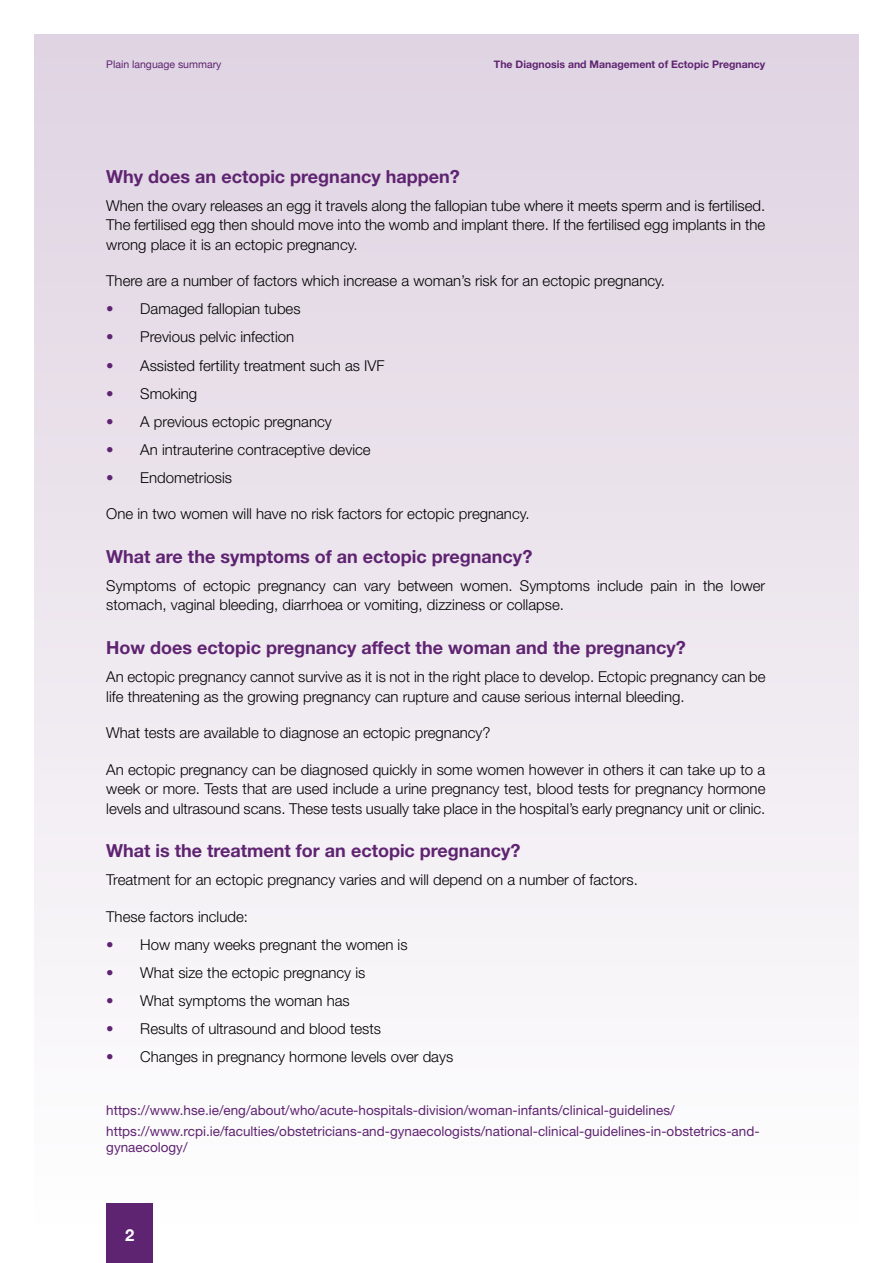
<style>
.page{position:relative;width:893px;height:1263px;background:#fff}
.page>*{position:absolute;margin:0;border:0;box-sizing:border-box;transform-origin:0 0}
.t1{font:700 18px "Helvetica Neue LT Std";color:#5f2471}
.t2{font:700 16.5px "Helvetica Neue";color:#fff}
.Body_0-0__4{font:300 15px/19.5px "Helvetica Neue LT Std";color:#000;text-align:justify}
.Body_0-0__2{font:300 15px "Helvetica Neue LT Std";color:#000}
.t3{font:13.5px/20.7px "Helvetica Neue LT Std";color:#5f2471}
.t4{font:700 10.5px "Helvetica Neue";color:#5f2471}
.t5{font:10.5px "Helvetica Neue";color:#5f2471}
.s1{font-weight:700;color:#5f2471}
</style>
<div class="page">
<div style="left:34px;top:34px;width:825px;height:1195px;background:linear-gradient(to bottom,#dfd3e1,#fefefe)"></div>
<div style="left:106px;top:1203px;width:47px;height:60px;background:#5f2471"></div>
<p class="t5" style="left:106px;top:57px;width:117px">Plain language summary</p>
<p class="t4" style="left:494px;top:56px;width:273px">The Diagnosis and Management of Ectopic Pregnancy</p>
<h2 class="t1" style="left:106px;top:165px;width:355px">Why does an ectopic pregnancy happen?</h2>
<p class="Body_0-0__4" style="left:106px;top:196px;width:661px">When the ovary releases an egg it travels along the fallopian tube where it meets sperm and is fertilised.<br>The fertilised egg then should move into the womb and implant there. If the fertilised egg implants in the wrong place it is an ectopic pregnancy.</p>
<p class="Body_0-0__2" style="left:106px;top:272px;width:560px">There are a number of factors which increase a woman’s risk for an ectopic pregnancy.</p>
<p class="Body_0-0__4" style="left:106px;top:299px;width:196px"><span class="s1">•</span> Damaged fallopian tubes</p>
<p class="Body_0-0__4" style="left:106px;top:327px;width:189px"><span class="s1">•</span> Previous pelvic infection</p>
<p class="Body_0-0__4" style="left:106px;top:355px;width:280px"><span class="s1">•</span> Assisted fertility treatment such as IVF</p>
<p class="Body_0-0__4" style="left:106px;top:383px;width:92px"><span class="s1">•</span> Smoking</p>
<p class="Body_0-0__4" style="left:106px;top:411px;width:227px"><span class="s1">•</span> A previous ectopic pregnancy</p>
<p class="Body_0-0__4" style="left:106px;top:439px;width:266px"><span class="s1">•</span> An intrauterine contraceptive device</p>
<p class="Body_0-0__4" style="left:106px;top:467px;width:127px"><span class="s1">•</span> Endometriosis</p>
<p class="Body_0-0__4" style="left:106px;top:504px;width:425px">One in two women will have no risk factors for ectopic pregnancy.</p>
<h2 class="t1" style="left:106px;top:545px;width:428px">What are the symptoms of an ectopic pregnancy?</h2>
<p class="Body_0-0__4" style="left:106px;top:575px;width:660px">Symptoms of ectopic pregnancy can vary between women. Symptoms include pain in the lower stomach, vaginal bleeding, diarrhoea or vomiting, dizziness or collapse.</p>
<h2 class="t1" style="left:106px;top:636px;width:581px">How does ectopic pregnancy affect the woman and the pregnancy?</h2>
<p class="Body_0-0__4" style="left:106px;top:667px;width:661px">An ectopic pregnancy cannot survive as it is not in the right place to develop. Ectopic pregnancy can be life threatening as the growing pregnancy can rupture and cause serious internal bleeding.</p>
<p class="Body_0-0__4" style="left:106px;top:723px;width:386px">What tests are available to diagnose an ectopic pregnancy?</p>
<p class="Body_0-0__4" style="left:106px;top:759px;width:661px">An ectopic pregnancy can be diagnosed quickly in some women however in others it can take up to a week or more. Tests that are used include a urine pregnancy test, blood tests for pregnancy hormone levels and ultrasound scans. These tests usually take place in the hospital’s early pregnancy unit or clinic.</p>
<h2 class="t1" style="left:106px;top:840px;width:416px">What is the treatment for an ectopic pregnancy?</h2>
<p class="Body_0-0__4" style="left:106px;top:870px;width:533px">Treatment for an ectopic pregnancy varies and will depend on a number of factors.</p>
<p class="Body_0-0__2" style="left:106px;top:907px;width:143px">These factors include:</p>
<p class="Body_0-0__4" style="left:106px;top:934px;width:303px"><span class="s1">•</span> How many weeks pregnant the women is</p>
<p class="Body_0-0__4" style="left:106px;top:962px;width:261px"><span class="s1">•</span> What size the ectopic pregnancy is</p>
<p class="Body_0-0__4" style="left:106px;top:990px;width:245px"><span class="s1">•</span> What symptoms the woman has</p>
<p class="Body_0-0__4" style="left:106px;top:1018px;width:276px"><span class="s1">•</span> Results of ultrasound and blood tests</p>
<p class="Body_0-0__4" style="left:106px;top:1046px;width:348px"><span class="s1">•</span> Changes in pregnancy hormone levels over days</p>
<p class="t3" style="left:106px;top:1100px;width:655px">https://www.hse.ie/eng/about/who/acute-hospitals-division/woman-infants/clinical-guidelines/ https://www.rcpi.ie/faculties/obstetricians-and-gynaecologists/national-clinical-guidelines-in-obstetrics-and-</p>
<p class="t3" style="left:106px;top:1137px;width:83px">gynaecology/</p>
<p class="t2" style="left:125px;top:1222px;width:11px">2</p>
</div>
